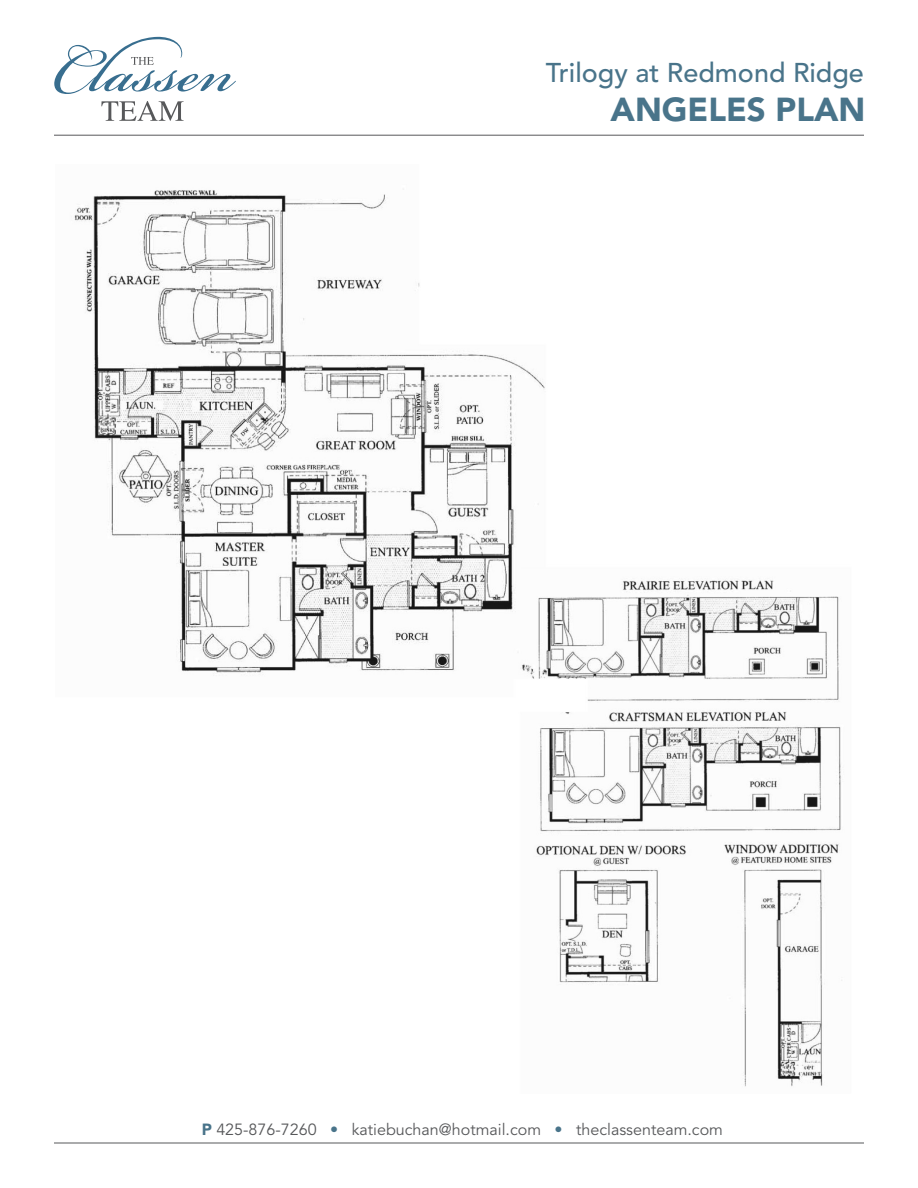
<style>
.page{position:relative;width:918px;height:1188px;background:#fff}
.page>*{position:absolute;margin:0;border:0;box-sizing:border-box;transform-origin:0 0}
.plan_name{font:900 33px "Avenir";color:#49748a}
.t1{font:500 27px "Avenir";color:#49748a}
.t2{font:16.2px "Avenir";color:#57585a}
.s1{font-weight:900;color:#49748a}
.s2{color:#49748a}
</style>
<div class="page">
<svg style="left:101px;top:101px;width:83px;height:20px"></svg>
<svg style="left:54px;top:36px;width:182px;height:58px"></svg>
<hr style="left:54px;top:135px;width:810px;height:1px;background:#57585a">
<hr style="left:54px;top:1143px;width:810px;height:1px;background:#57585a">
<img style="left:74px;top:189px;width:768px;height:898px">
<h2 class="t1" style="left:546px;top:57px;width:320px">Trilogy at Redmond Ridge</h2>
<p class="plan_name" style="left:611px;top:90px;width:256px">ANGELES PLAN</p>
<p class="t2" style="left:202px;top:1120px;width:523px"><span class="s1">P</span> 425-876-7260 <span class="s2">•</span> katiebuchan@hotmail.com <span class="s2">•</span> theclassenteam.com</p>
</div>
